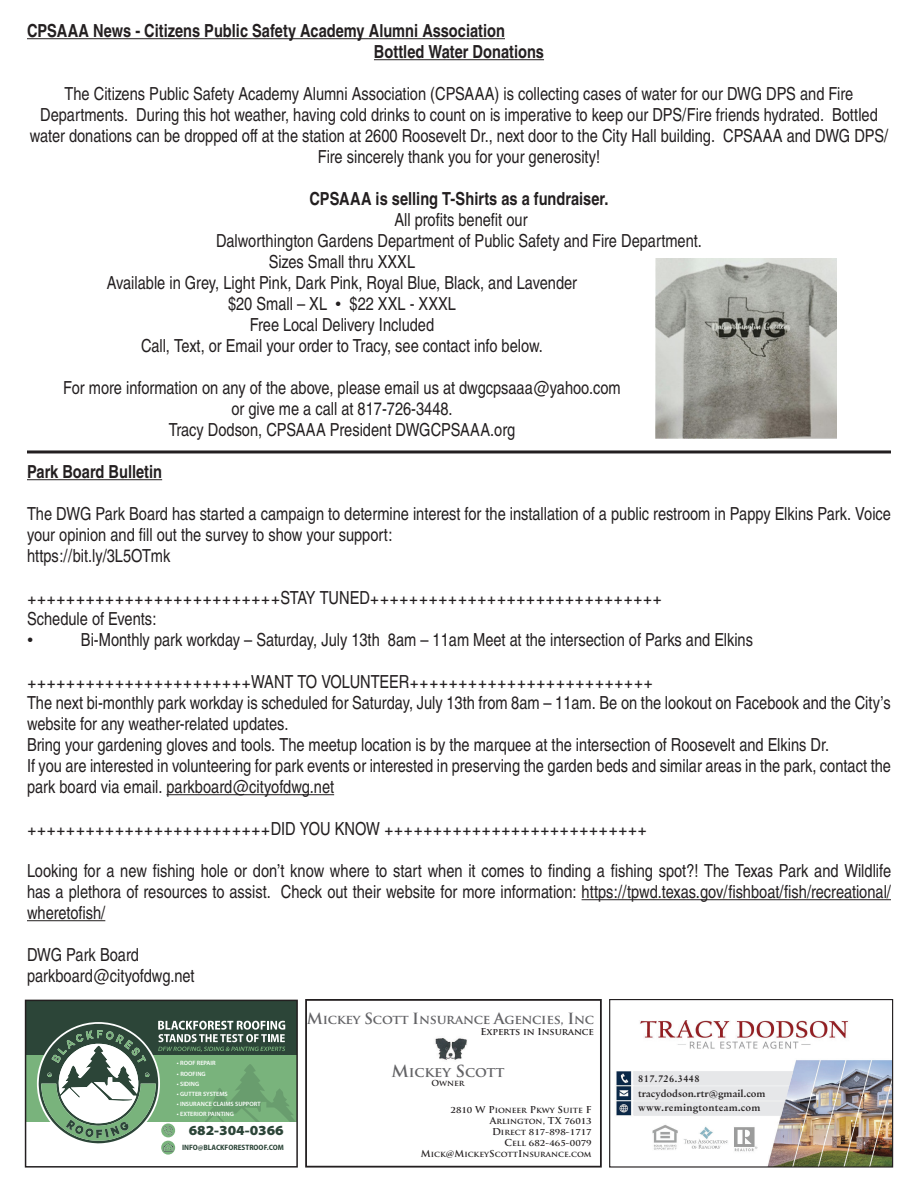
<style>
.page{position:relative;width:918px;height:1188px;background:#fff}
.page>*{position:absolute;margin:0;border:0;box-sizing:border-box;transform-origin:0 0}
.t1{font:18px/21px "Nimbus San Con L";color:#231f20}
.t2{font:700 18px "Nimbus San Con L";color:#231f20}
.t3{font:700 13.95px "Trajan Pro";letter-spacing:-.01em;color:#636366}
.t4{font:900 semi-expanded 13.8px "Myriad Pro";color:#2c4538}
.t5{font:700 12.75px "Trajan Pro";letter-spacing:-.02em;color:#636366}
.t6{font:700 10.05px/14.2px "Garamand Classic";color:#231f20;scale:1.04 1}
.t7{font:700 10.05px "Garamand Classic";letter-spacing:.04em;color:#231f20;scale:1.04 1}
.t8{font:700 9.3px/11.1px "Trajan Pro";color:#231f20;text-align:right}
.t9{font:700 8.1px "Trajan Pro";color:#231f20}
.t10{font:700 semi-condensed 7.8px "Myriad Pro";color:#2c4538}
.t11{font:600 6.15px "Myriad Pro";color:#fff}
.s1{font-size:15px}
.s2{font-size:16.2px}
.s3{font-size:9.3px}
.s4{font-size:8.1px}
.s5{font-size:9px}
</style>
<div class="page">
<hr style="left:27px;top:38px;width:478px;height:1px;background:#231f20">
<hr style="left:374px;top:59px;width:170px;height:1px;background:#231f20">
<hr style="left:27px;top:479px;width:135px;height:1px;background:#231f20">
<hr style="left:166px;top:794px;width:168px;height:1px;background:#231f20">
<hr style="left:582px;top:899px;width:309px;height:1px;background:#231f20">
<hr style="left:27px;top:920px;width:78px;height:1px;background:#231f20">
<hr style="left:27px;top:450px;width:864px;height:3px;background:#231f20">
<img style="left:616px;top:1020px;width:275px;height:146px">
<div style="left:634px;top:1072px;width:159px;height:44px;background:#e6e7e9"></div>
<div style="left:609px;top:999px;width:284px;height:169px;border:1px solid #231f20"></div>
<img style="left:435px;top:1038px;width:32px;height:22px">
<div style="left:305px;top:999px;width:297px;height:169px;border:2px solid #231f20"></div>
<div style="left:26px;top:1000px;width:271px;height:55px;background:#2c4538"></div>
<div style="left:26px;top:1055px;width:271px;height:67px;background:#79b37c"></div>
<svg style="left:39px;top:1021px;width:256px;height:134px"></svg>
<div style="left:25px;top:1000px;width:273px;height:168px;border:2px solid #231f20"></div>
<img style="left:656px;top:258px;width:181px;height:181px">
<p class="t2" style="left:27px;top:17px;width:480px">CPSAAA News - Citizens Public Safety Academy Alumni Association</p>
<p class="t2" style="left:374px;top:38px;width:172px">Bottled Water Donations</p>
<p class="t1" style="left:30px;top:82px;width:860px;text-align:center">The Citizens Public Safety Academy Alumni Association (CPSAAA) is collecting cases of water for our DWG DPS and Fire Departments. During this hot weather, having cold drinks to count on is imperative to keep our DPS/Fire friends hydrated. Bottled water donations can be dropped off at the station at 2600 Roosevelt Dr., next door to the City Hall building. CPSAAA and DWG DPS/ Fire sincerely thank you for your generosity!</p>
<p class="t2" style="left:309px;top:185px;width:301px">CPSAAA is selling T-Shirts as a fundraiser.</p>
<p class="t1" style="left:395px;top:208px;width:135px">All profits benefit our</p>
<p class="t1" style="left:216px;top:229px;width:487px">Dalworthington Gardens Department of Public Safety and Fire Department.</p>
<p class="t1" style="left:269px;top:250px;width:148px">Sizes Small thru XXXL</p>
<p class="t1" style="left:107px;top:271px;width:472px">Available in Grey, Light Pink, Dark Pink, Royal Blue, Black, and Lavender</p>
<p class="t1" style="left:228px;top:292px;width:229px">$20 Small – XL • $22 XXL - XXXL</p>
<p class="t1" style="left:250px;top:313px;width:186px">Free Local Delivery Included</p>
<p class="t1" style="left:141px;top:334px;width:403px">Call, Text, or Email your order to Tracy, see contact info below.</p>
<p class="t1" style="left:63px;top:376px;width:559px">For more information on any of the above, please email us at dwgcpsaaa@yahoo.com</p>
<p class="t1" style="left:231px;top:397px;width:223px">or give me a call at 817-726-3448.</p>
<p class="t1" style="left:169px;top:418px;width:348px">Tracy Dodson, CPSAAA President DWGCPSAAA.org</p>
<p class="t2" style="left:27px;top:458px;width:137px">Park Board Bulletin</p>
<p class="t1" style="left:27px;top:502px;width:866px">The DWG Park Board has started a campaign to determine interest for the installation of a public restroom in Pappy Elkins Park. Voice your opinion and fill out the survey to show your support:</p>
<p class="t1" style="left:27px;top:544px;width:145px">https://bit.ly/3L5OTmk</p>
<p class="t1" style="left:27px;top:586px;width:637px">++++++++++++++++++++++++++STAY TUNED++++++++++++++++++++++++++++++</p>
<p class="t1" style="left:27px;top:607px;width:131px">Schedule of Events:</p>
<p class="t1" style="left:27px;top:628px;width:8px">•</p>
<p class="t1" style="left:81px;top:628px;width:674px">Bi-Monthly park workday – Saturday, July 13th 8am – 11am Meet at the intersection of Parks and Elkins</p>
<p class="t1" style="left:27px;top:670px;width:628px">+++++++++++++++++++++++WANT TO VOLUNTEER+++++++++++++++++++++++++</p>
<p class="t1" style="left:27px;top:691px;width:865px">The next bi-monthly park workday is scheduled for Saturday, July 13th from 8am – 11am. Be on the lookout on Facebook and the City’s website for any weather-related updates.</p>
<p class="t1" style="left:27px;top:733px;width:804px">Bring your gardening gloves and tools. The meetup location is by the marquee at the intersection of Roosevelt and Elkins Dr.</p>
<p class="t1" style="left:27px;top:754px;width:866px">If you are interested in volunteering for park events or interested in preserving the garden beds and similar areas in the park, contact the park board via email. parkboard@cityofdwg.net</p>
<p class="t1" style="left:27px;top:817px;width:622px">+++++++++++++++++++++++++DID YOU KNOW +++++++++++++++++++++++++++</p>
<p class="t1" style="left:27px;top:859px;width:866px;text-align:justify">Looking for a new fishing hole or don’t know where to start when it comes to finding a fishing spot?! The Texas Park and Wildlife has a plethora of resources to assist. Check out their website for more information: https://tpwd.texas.gov/fishboat/fish/recreational/ wheretofish/</p>
<p class="t1" style="left:27px;top:943px;width:113px">DWG Park Board</p>
<p class="t1" style="left:27px;top:964px;width:169px">parkboard@cityofdwg.net</p>
<p class="t11" style="left:177px;top:1059px;width:40px">• ROOF REPAIR</p>
<p class="t11" style="left:177px;top:1100px;width:85px">• INSURANCE CLAIMS SUPPORT</p>
<p class="t11" style="left:177px;top:1070px;width:30px">• ROOFING</p>
<p class="t11" style="left:177px;top:1080px;width:24px">• SIDING</p>
<p class="t11" style="left:177px;top:1110px;width:58px">• EXTERIOR PAINTING</p>
<p class="t11" style="left:177px;top:1090px;width:52px">• GUTTER SYSTEMS</p>
<p class="t4" style="left:189px;top:1121px;width:97px">682-304-0366</p>
<p class="t10" style="left:182px;top:1142px;width:103px">INFO@BLACKFORESTROOF.COM</p>
<p class="t5" style="left:307px;top:1011px;width:289px"><span class="s1">M</span>ickey <span class="s1">S</span>cott <span class="s1">I</span>nsurance <span class="s1">A</span>gencies, <span class="s1">I</span>nc</p>
<p class="t8" style="left:480px;top:1026px;width:115px">Experts in Insurance</p>
<p class="t3" style="left:392px;top:1063px;width:114px"><span class="s2">M</span>ickey <span class="s2">S</span>cott</p>
<p class="t9" style="left:432px;top:1078px;width:34px">Owner</p>
<p class="t9" style="left:451px;top:1105px;width:143px"><span class="s3">2810 W P</span>ioneer <span class="s3">P</span>kwy <span class="s3">S</span>uite <span class="s3">F</span></p>
<p class="t8" style="left:490px;top:1115px;width:103px">A<span class="s4">rlington</span>, TX 76013<br>D<span class="s4">irect</span> 817-898-1717<br>C<span class="s4">ell</span> 682-465-0079</p>
<p class="t9" style="left:421px;top:1149px;width:172px"><span class="s3">M</span>ick<span class="s3">@M</span>ickey<span class="s3">S</span>cott<span class="s3">I</span>nsurance<span class="s3">.</span>com</p>
<p class="t7" style="left:638px;top:1072px;width:61px">817.726.3448</p>
<p class="t6" style="left:638px;top:1086px;width:124px">tracydodson.rtr<span class="s5">@</span>gmail.com www.remingtonteam.com</p>
</div>
